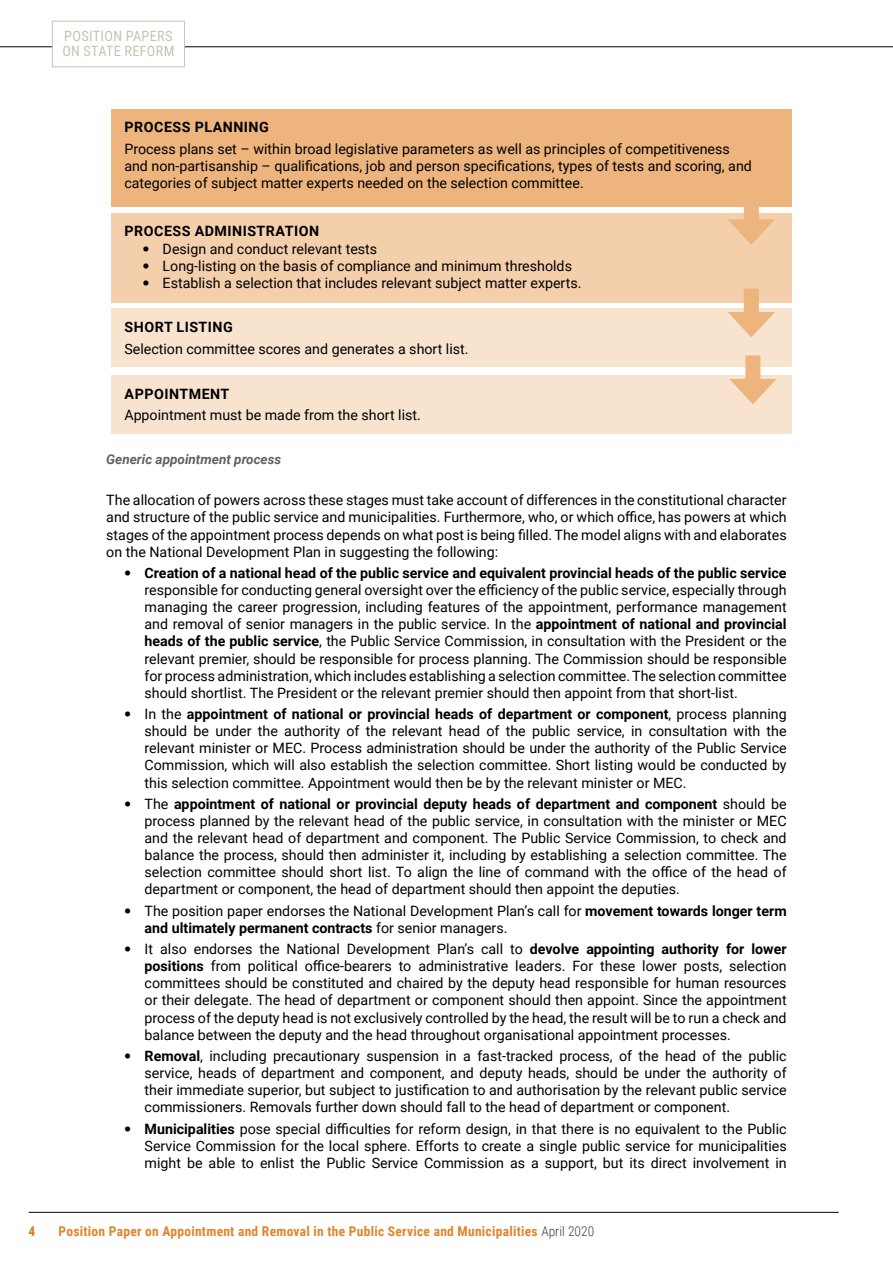
<style>
.page{position:relative;width:893px;height:1263px;background:#fff}
.page>*{position:absolute;margin:0;border:0;box-sizing:border-box;transform-origin:0 0}
.t1{font:14.25px/17.1px "Roboto";color:#000;text-align:justify}
.t2{font:700 14.25px "Roboto";letter-spacing:.035em;color:#000}
.t3{font:14.25px/14.7px "Roboto Condensed";letter-spacing:.025em;color:#c9c2b3}
.t4{font:700 13.5px "Roboto Condensed";letter-spacing:.02em;color:#e0852e}
.t5{font:italic 700 13.5px "Roboto";color:#61615e}
.t6{font:700 13.5px "Roboto Condensed";color:#dd7a1c}
.s1{font-family:"Avenir"}
.s2{font-weight:700}
.s3{font-weight:300;color:#414042}
</style>
<div class="page">
<hr style="left:0;top:47px;width:893px;height:1px;background:#000">
<hr style="left:29px;top:1212px;width:810px;height:1px;background:#000">
<div style="left:52px;top:21px;width:132px;height:46px;background:#fff"></div>
<div style="left:52px;top:21px;width:133px;height:46px;border:1px solid #c9c2b3"></div>
<div style="left:112px;top:109px;width:680px;height:98px;background:#edb47e"></div>
<div style="left:112px;top:213px;width:680px;height:89px;background:#f4cfac"></div>
<div style="left:112px;top:309px;width:680px;height:58px;background:#f8e3ce"></div>
<div style="left:112px;top:375px;width:680px;height:59px;background:#f8e3ce"></div>
<div style="left:744px;top:196px;width:15px;height:33px;background:#edb47e"></div>
<svg style="left:728px;top:219px;width:47px;height:26px"></svg>
<div style="left:744px;top:288px;width:15px;height:34px;background:#edb47e"></div>
<svg style="left:728px;top:312px;width:47px;height:25px"></svg>
<div style="left:745px;top:355px;width:15px;height:34px;background:#edb47e"></div>
<svg style="left:729px;top:379px;width:48px;height:25px"></svg>
<p class="t3" style="left:62px;top:28px;width:114px">POSITION PAPERS<br>ON STATE REFORM</p>
<p class="t2" style="left:125px;top:117px;width:146px">PROCESS PLANNING</p>
<p class="t1" style="left:124px;top:139px;width:629px;text-align:left">Process plans set – within broad legislative parameters as well as principles of competitiveness and non-partisanship – qualifications, job and person specifications, types of tests and scoring, and categories of subject matter experts needed on the selection committee.</p>
<p class="t2" style="left:125px;top:221px;width:196px">PROCESS ADMINISTRATION</p>
<p class="t1" style="left:142px;top:239px;width:236px"><span class="s1">•</span> Design and conduct relevant tests</p>
<p class="t1" style="left:142px;top:257px;width:431px"><span class="s1">•</span> Long-listing on the basis of compliance and minimum thresholds</p>
<p class="t1" style="left:142px;top:274px;width:441px"><span class="s1">•</span> Establish a selection that includes relevant subject matter experts.</p>
<p class="t2" style="left:125px;top:317px;width:110px">SHORT LISTING</p>
<p class="t1" style="left:124px;top:339px;width:346px">Selection committee scores and generates a short list.</p>
<p class="t2" style="left:125px;top:384px;width:106px">APPOINTMENT</p>
<p class="t1" style="left:124px;top:406px;width:298px">Appointment must be made from the short list.</p>
<p class="t5" style="left:106px;top:450px;width:177px">Generic appointment process</p>
<p class="t1" style="left:106px;top:491px;width:682px">The allocation of powers across these stages must take account of differences in the constitutional character and structure of the public service and municipalities. Furthermore, who, or which office, has powers at which stages of the appointment process depends on what post is being filled. The model aligns with and elaborates on the National Development Plan in suggesting the following:</p>
<p class="t1" style="left:145px;top:564px;width:644px;text-indent:-20px"><span class="s1">•</span> <span class="s2">Creation of a national head of the public service and equivalent provincial heads of the public service </span>responsible for conducting general oversight over the efficiency of the public service, especially through managing the career progression, including features of the appointment, performance management and removal of senior managers in the public service. In the <span class="s2">appointment of national and provincial heads of the public service</span>, the Public Service Commission, in consultation with the President or the relevant premier, should be responsible for process planning. The Commission should be responsible for process administration, which includes establishing a selection committee. The selection committee should shortlist. The President or the relevant premier should then appoint from that short-list.</p>
<p class="t1" style="left:145px;top:705px;width:644px;text-indent:-20px"><span class="s1">•</span> In the <span class="s2">appointment of national or provincial heads of department or component</span>, process planning should be under the authority of the relevant head of the public service, in consultation with the relevant minister or MEC. Process administration should be under the authority of the Public Service Commission, which will also establish the selection committee. Short listing would be conducted by this selection committee. Appointment would then be by the relevant minister or MEC.</p>
<p class="t1" style="left:145px;top:795px;width:644px;text-indent:-20px"><span class="s1">•</span> The <span class="s2">appointment of national or provincial deputy heads of department and component</span> should be process planned by the relevant head of the public service, in consultation with the minister or MEC and the relevant head of department and component. The Public Service Commission, to check and balance the process, should then administer it, including by establishing a selection committee. The selection committee should short list. To align the line of command with the office of the head of department or component, the head of department should then appoint the deputies.</p>
<p class="t1" style="left:145px;top:901px;width:644px;text-indent:-20px"><span class="s1">•</span> The position paper endorses the National Development Plan’s call for <span class="s2">movement towards longer term and ultimately permanent contracts</span> for senior managers.</p>
<p class="t1" style="left:145px;top:940px;width:644px;text-indent:-20px"><span class="s1">•</span> It also endorses the National Development Plan’s call to <span class="s2">devolve appointing authority for lower positions</span> from political office-bearers to administrative leaders. For these lower posts, selection committees should be constituted and chaired by the deputy head responsible for human resources or their delegate. The head of department or component should then appoint. Since the appointment process of the deputy head is not exclusively controlled by the head, the result will be to run a check and balance between the deputy and the head throughout organisational appointment processes.</p>
<p class="t1" style="left:145px;top:1047px;width:644px;text-indent:-20px"><span class="s1">•</span> <span class="s2">Removal</span>, including precautionary suspension in a fast-tracked process, of the head of the public service, heads of department and component, and deputy heads, should be under the authority of their immediate superior, but subject to justification to and authorisation by the relevant public service commissioners. Removals further down should fall to the head of department or component.</p>
<p class="t1" style="left:145px;top:1119px;width:644px;text-indent:-20px"><span class="s1">•</span> <span class="s2">Municipalities</span> pose special difficulties for reform design, in that there is no equivalent to the Public Service Commission for the local sphere. Efforts to create a single public service for municipalities might be able to enlist the Public Service Commission as a support, but its direct involvement in</p>
<p class="t6" style="left:29px;top:1222px;width:8px">4</p>
<p class="t4" style="left:59px;top:1222px;width:537px">Position Paper on Appointment and Removal in the Public Service and Municipalities <span class="s3">April 2020</span></p>
</div>
